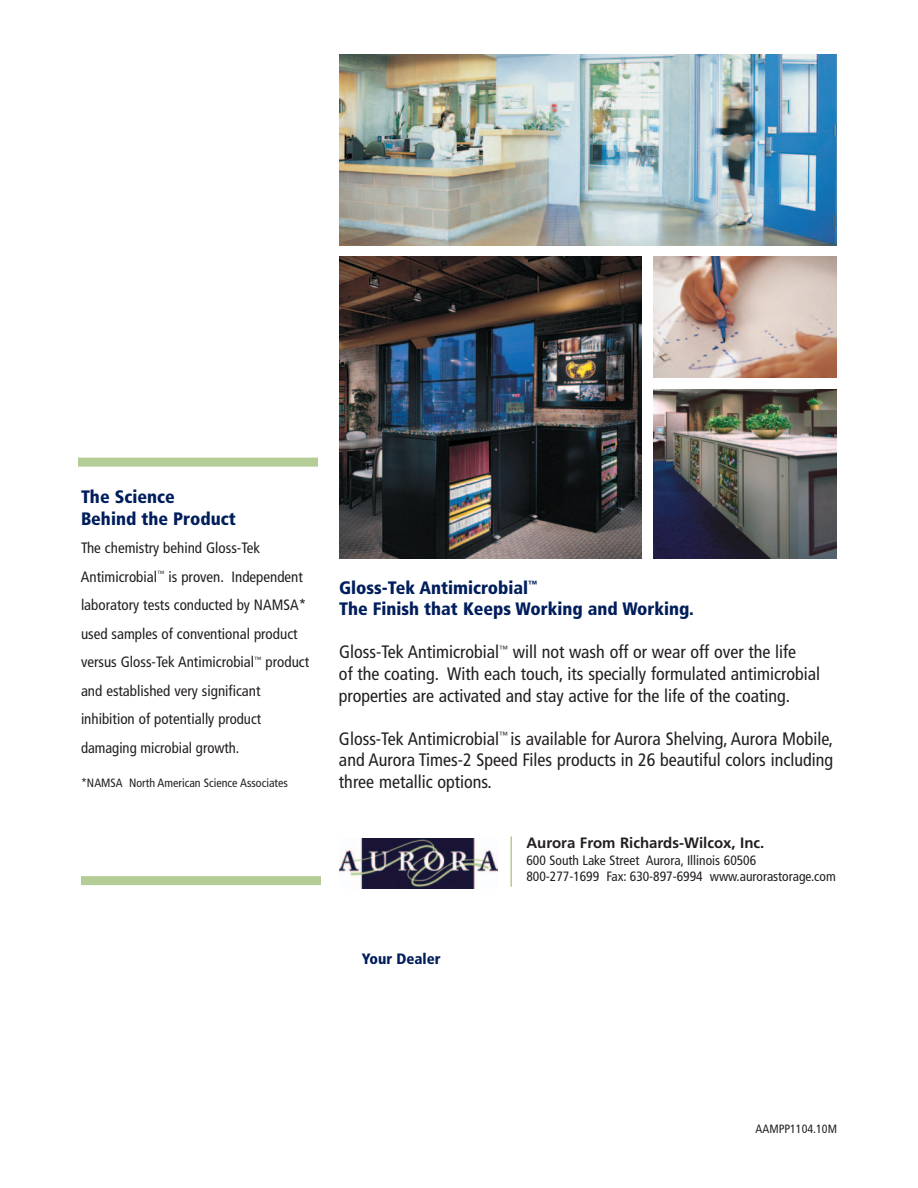
<style>
.page{position:relative;width:918px;height:1188px;background:#fff}
.page>*{position:absolute;margin:0;border:0;box-sizing:border-box;transform-origin:0 0}
.t1{font:condensed 18px/21.6px "Frutiger";color:#231f20}
.t2{font:900 condensed 18px/21.6px "Frutiger";color:#001e5b}
.t3{font:condensed 15px/28.5px "Frutiger";color:#231f20}
.t4{font:700 15px "Frutiger";color:#231f20}
.t5{font:900 condensed 15px "Frutiger";color:#001e5b}
.t6{font:condensed 13.5px/16.2px "Frutiger";color:#231f20}
.t7{font:condensed 12px "Frutiger";color:#231f20}
</style>
<div class="page">
<div style="left:78px;top:458px;width:240px;height:9px;background:#b4cc95"></div>
<img style="left:339px;top:256px;width:302px;height:303px">
<img style="left:653px;top:390px;width:184px;height:168px">
<img style="left:653px;top:256px;width:184px;height:122px">
<img style="left:339px;top:838px;width:159px;height:51px">
<hr style="left:510px;top:836px;width:2px;height:51px;background:#b4cc95">
<img style="left:339px;top:54px;width:498px;height:192px">
<div style="left:81px;top:876px;width:240px;height:9px;background:#b4cc95"></div>
<p class="t2" style="left:81px;top:487px;width:156px">The Science<br>Behind the Product</p>
<p class="t3" style="left:81px;top:535px;width:230px">The chemistry behind Gloss-Tek Antimicrobial<sup>™</sup> is proven. Independent laboratory tests conducted by NAMSA* used samples of conventional product versus Gloss-Tek Antimicrobial<sup>™</sup> product and established very significant inhibition of potentially product damaging microbial growth.</p>
<p class="t7" style="left:81px;top:778px;width:208px">*NAMSA North American Science Associates</p>
<p class="t2" style="left:339px;top:578px;width:356px">Gloss-Tek Antimicrobial<sup>™<br></sup>The Finish that Keeps Working and Working.</p>
<p class="t1" style="left:339px;top:643px;width:483px">Gloss-Tek Antimicrobial<sup>™</sup> will not wash off or wear off over the life<br>of the coating. With each touch, its specially formulated antimicrobial properties are activated and stay active for the life of the coating.</p>
<p class="t1" style="left:339px;top:729px;width:496px;text-align:justify">Gloss-Tek Antimicrobial<sup>™</sup> is available for Aurora Shelving, Aurora Mobile, and Aurora Times-2 Speed Files products in 26 beautiful colors including three metallic options.</p>
<p class="t5" style="left:362px;top:953px;width:81px">Your Dealer</p>
<p class="t4" style="left:526px;top:837px;width:239px">Aurora From Richards-Wilcox, Inc.</p>
<p class="t6" style="left:526px;top:853px;width:311px">600 South Lake Street Aurora, Illinois 60506<br>800-277-1699 Fax: 630-897-6994 www.aurorastorage.com</p>
<p class="t7" style="left:756px;top:1124px;width:83px">AAMPP1104.10M</p>
</div>
